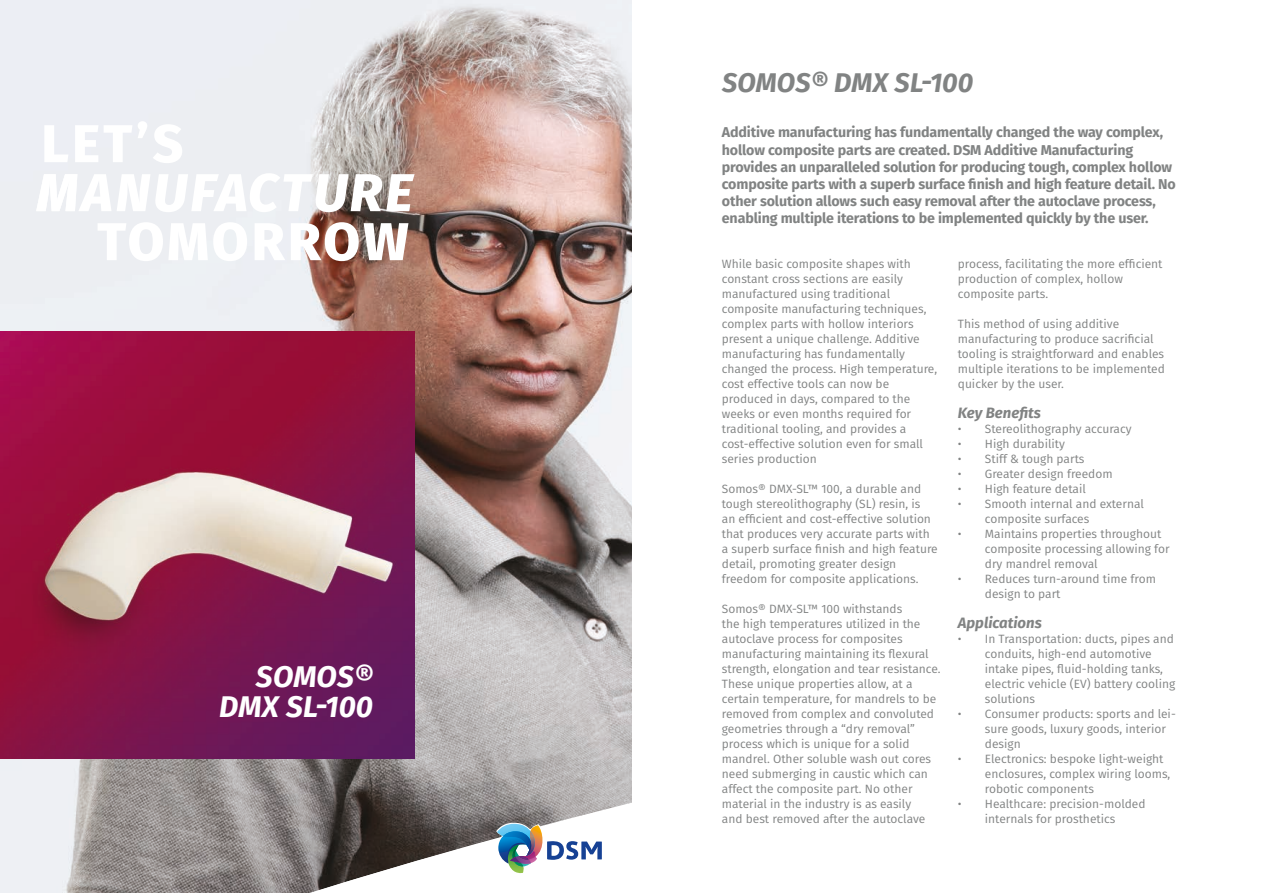
<style>
.page{position:relative;width:1263px;height:893px;background:#fff}
.page>*{position:absolute;margin:0;border:0;box-sizing:border-box;transform-origin:0 0}
.t1{font:italic 700 29.85px/29.8px "Fira Sans";color:#fff;text-align:right}
.t2{font:italic 700 27px "Fira Sans";color:#818383}
.t3{font:italic 700 15px "Fira Sans";color:#818383}
.t4{font:700 14.25px/17.1px "Fira Sans";letter-spacing:-.01em;color:#818383}
.t5{font:12px/15px "Fira Sans";color:#818383}
</style>
<div class="page">
<img style="left:0;top:0;width:631px;height:893px">
<img style="left:0;top:331px;width:415px;height:428px">
<svg style="left:44px;top:125px;width:24px;height:37px"></svg>
<svg style="left:75px;top:125px;width:57px;height:37px"></svg>
<svg style="left:138px;top:121px;width:9px;height:17px"></svg>
<svg style="left:153px;top:124px;width:29px;height:39px"></svg>
<svg style="left:98px;top:222px;width:149px;height:39px"></svg>
<svg style="left:255px;top:223px;width:30px;height:37px"></svg>
<svg style="left:291px;top:222px;width:117px;height:39px"></svg>
<svg style="left:36px;top:173px;width:379px;height:39px"></svg>
<svg style="left:261px;top:782px;width:370px;height:111px"></svg>
<p class="t1" style="left:219px;top:660px;width:155px">SOMOS®<br>DMX SL-100</p>
<p class="t2" style="left:722px;top:60px;width:253px">SOMOS® DMX SL-100</p>
<p class="t4" style="left:722px;top:123px;width:455px">Additive manufacturing has fundamentally changed the way complex, hollow composite parts are created. DSM Additive Manufacturing provides an unparalleled solution for producing tough, complex hollow composite parts with a superb surface finish and high feature detail. No other solution allows such easy removal after the autoclave process, enabling multiple iterations to be implemented quickly by the user.</p>
<p class="t5" style="left:958px;top:256px;width:206px">process, facilitating the more efficient production of complex, hollow composite parts.</p>
<p class="t5" style="left:958px;top:316px;width:209px">This method of using additive manufacturing to produce sacrificial tooling is straightforward and enables multiple iterations to be implemented quicker by the user.</p>
<p class="t3" style="left:958px;top:400px;width:85px">Key Benefits</p>
<p class="t5" style="left:958px;top:421px;width:175px">• Stereolithography accuracy</p>
<p class="t5" style="left:958px;top:436px;width:109px">• High durability</p>
<p class="t5" style="left:958px;top:451px;width:128px">• Stiff &amp; tough parts</p>
<p class="t5" style="left:958px;top:466px;width:156px">• Greater design freedom</p>
<p class="t5" style="left:958px;top:481px;width:130px">• High feature detail</p>
<p class="t5" style="left:985px;top:496px;width:161px;text-indent:-27px">• Smooth internal and external composite surfaces</p>
<p class="t5" style="left:985px;top:526px;width:186px;text-indent:-27px">• Maintains properties throughout composite processing allowing for dry mandrel removal</p>
<p class="t5" style="left:985px;top:571px;width:173px;text-indent:-27px">• Reduces turn-around time from design to part</p>
<p class="t3" style="left:958px;top:610px;width:85px">Applications</p>
<p class="t5" style="left:985px;top:631px;width:192px;text-indent:-27px">• In Transportation: ducts, pipes and conduits, high-end automotive intake pipes, fluid-holding tanks, electric vehicle (EV) battery cooling solutions</p>
<p class="t5" style="left:985px;top:706px;width:192px;text-indent:-27px">• Consumer products: sports and lei&shy;sure goods, luxury goods, interior design</p>
<p class="t5" style="left:985px;top:751px;width:187px;text-indent:-27px">• Electronics: bespoke light-weight enclosures, complex wiring looms, robotic components</p>
<p class="t5" style="left:958px;top:796px;width:189px;text-align:center">• Healthcare: precision-molded internals for prosthetics</p>
<p class="t5" style="left:722px;top:256px;width:217px">While basic composite shapes with constant cross sections are easily manufactured using traditional composite manufacturing techniques, complex parts with hollow interiors present a unique challenge. Additive manufacturing has fundamentally changed the process. High temperature, cost effective tools can now be produced in days, compared to the weeks or even months required for traditional tooling, and provides a cost-effective solution even for small series production</p>
<p class="t5" style="left:722px;top:481px;width:217px">Somos® DMX-SL™ 100, a durable and tough stereolithography (SL) resin, is<br>an efficient and cost-effective solution that produces very accurate parts with a superb surface finish and high feature detail, promoting greater design freedom for composite applications.</p>
<p class="t5" style="left:722px;top:601px;width:220px">Somos® DMX-SL™ 100 withstands<br>the high temperatures utilized in the autoclave process for composites manufacturing maintaining its flexural strength, elongation and tear resistance.<br>These unique properties allow, at a certain temperature, for mandrels to be removed from complex and convoluted geometries through a “dry removal” process which is unique for a solid mandrel. Other soluble wash out cores need submerging in caustic which can affect the composite part. No other material in the industry is as easily<br>and best removed after the autoclave</p>
</div>
